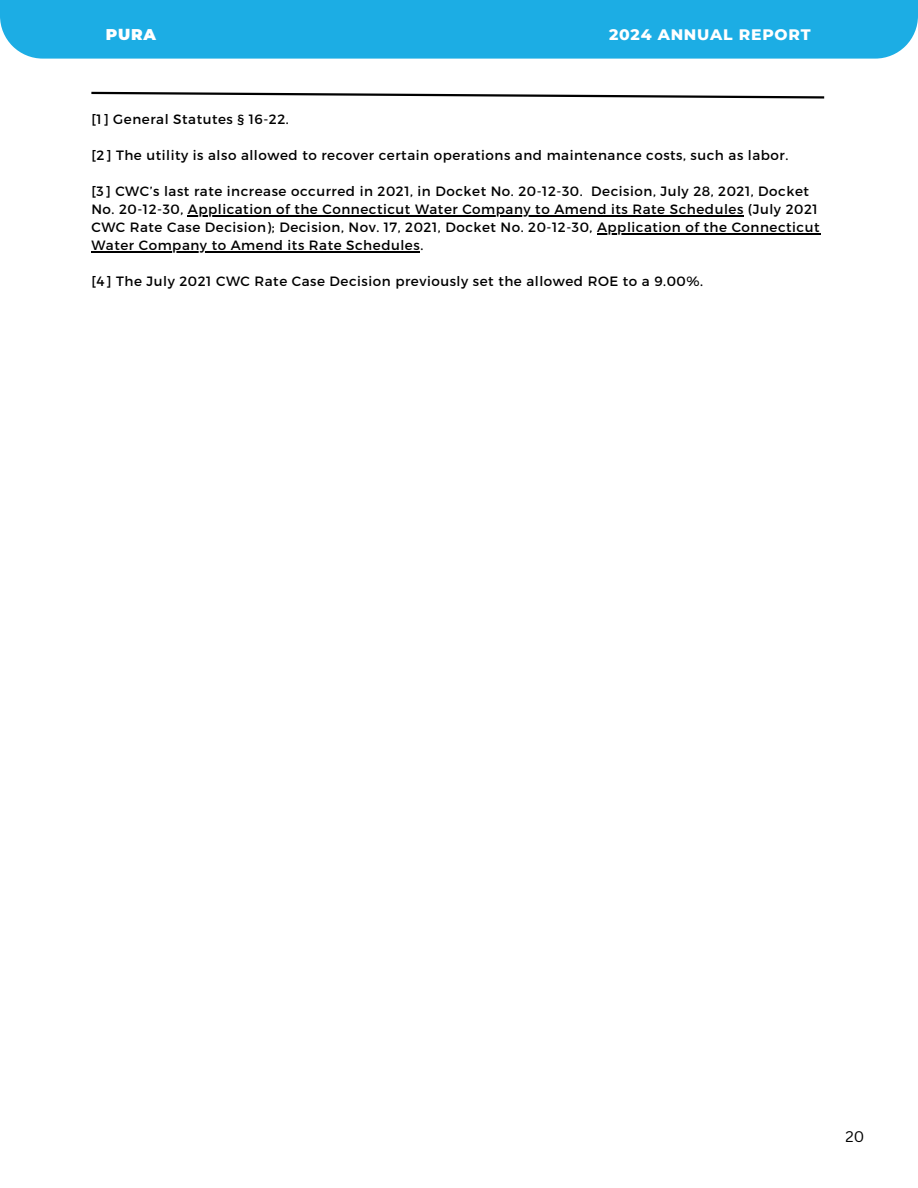
<style>
.page{position:relative;width:918px;height:1188px;background:#fff}
.page>*{position:absolute;margin:0;border:0;box-sizing:border-box;transform-origin:0 0}
.t1{font:800 15.6px "Montserrat";letter-spacing:.05em;color:#fff}
.t2{font:900 15.6px "Montserrat";color:#fff}
.t3{font:15px "Canva Sans";color:#000}
.t4{font:13.5px/18px "Montserrat";letter-spacing:.04em;color:#000}
</style>
<div class="page">
<div style="left:0;top:0;width:918px;height:59px;background:#1cade4"></div>
<hr style="left:188px;top:215px;width:556px;height:1px;background:#000">
<hr style="left:597px;top:233px;width:223px;height:1px;background:#000">
<hr style="left:91px;top:251px;width:329px;height:1px;background:#000">
<svg style="left:91px;top:91px;width:734px;height:8px"></svg>
<p class="t2" style="left:106px;top:25px;width:52px">PURA</p>
<p class="t1" style="left:609px;top:25px;width:203px">2024 ANNUAL REPORT</p>
<h1 class="t4" style="left:91px;top:109px;width:199px">[1] General Statutes § 16-22.</h1>
<p class="t4" style="left:91px;top:145px;width:699px">[2] The utility is also allowed to recover certain operations and maintenance costs, such as labor.</p>
<p class="t4" style="left:91px;top:181px;width:728px">[3] CWC’s last rate increase occurred in 2021, in Docket No. 20-12-30. Decision, July 28, 2021, Docket<br>No. 20-12-30, Application of the Connecticut Water Company to Amend its Rate Schedules (July 2021</p>
<p class="t4" style="left:91px;top:217px;width:730px">CWC Rate Case Decision); Decision, Nov. 17, 2021, Docket No. 20-12-30, Application of the Connecticut</p>
<p class="t4" style="left:91px;top:235px;width:333px">Water Company to Amend its Rate Schedules.</p>
<p class="t4" style="left:91px;top:271px;width:613px">[4] The July 2021 CWC Rate Case Decision previously set the allowed ROE to a 9.00%.</p>
<h1 class="t3" style="left:846px;top:1126px;width:20px">20</h1>
</div>
